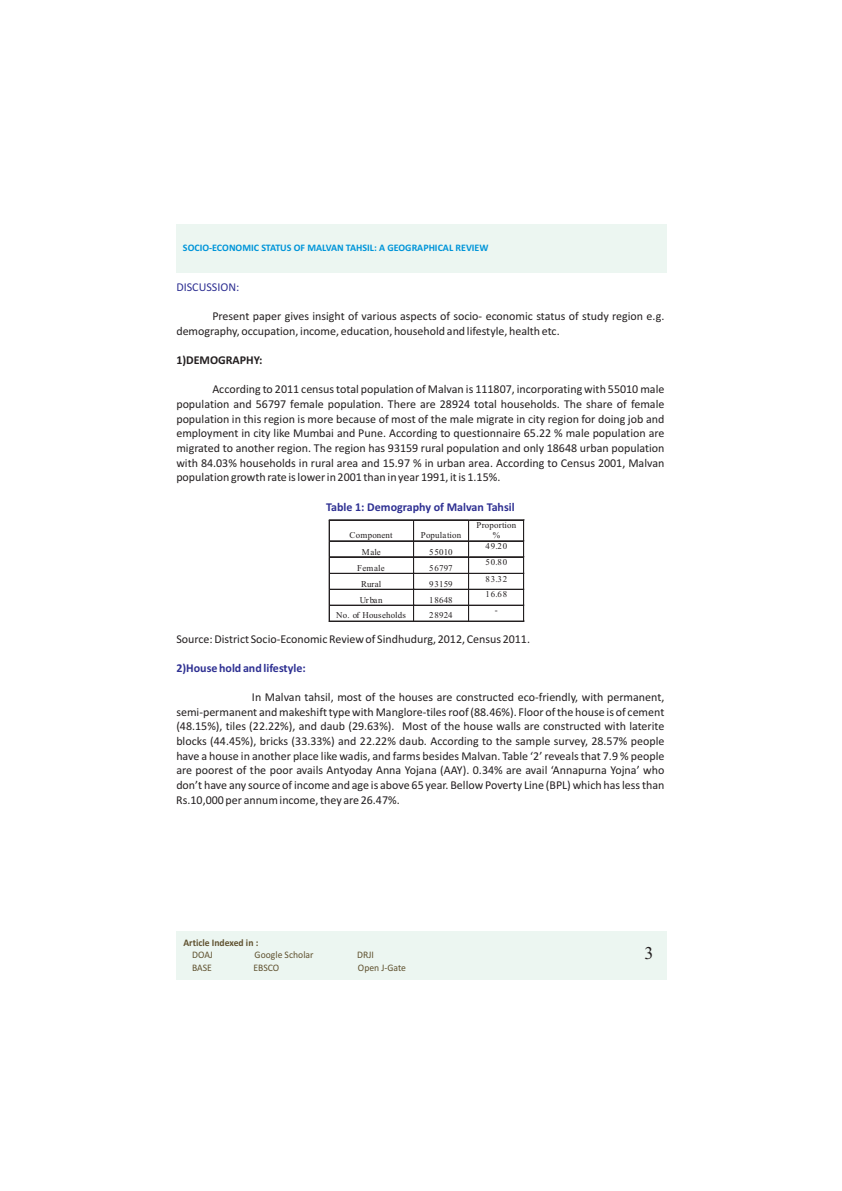
<style>
.page{position:relative;width:842px;height:1191px;background:#fff}
.page>*{position:absolute;margin:0;border:0;box-sizing:border-box;transform-origin:0 0}
.t1{font:18px "Times New Roman";color:#231f20}
.t2{font:12px/14.6px "Calibri";color:#231f20;text-align:justify}
.t3{font:700 12px "Calibri";color:#2e3092}
.t4{font:700 12px "Calibri";color:#231f20}
.t5{font:12px "Calibri";color:#2e3092}
.t6{font:700 10px "Calibri";color:#0095d9}
.t7{font:10px "Calibri";color:#605230}
.t8{font:700 10px "Calibri";color:#605230}
.t9{font:8.9px/10.2px "Times New Roman";letter-spacing:.015em;color:#231f20;text-align:center}
</style>
<div class="page">
<div style="left:176px;top:931px;width:491px;height:48px;background:#ecf6f1"></div>
<div style="left:176px;top:224px;width:491px;height:48px;background:#ecf6f1"></div>
<hr style="left:329px;top:520px;width:85px;height:1px;background:#231f20">
<hr style="left:329px;top:519px;width:85px;height:1px;background:#231f20">
<hr style="left:414px;top:520px;width:55px;height:1px;background:#231f20">
<hr style="left:414px;top:519px;width:55px;height:1px;background:#231f20">
<hr style="left:469px;top:520px;width:55px;height:1px;background:#231f20">
<hr style="left:469px;top:519px;width:55px;height:1px;background:#231f20">
<hr style="left:329px;top:541px;width:85px;height:1px;background:#231f20">
<hr style="left:329px;top:540px;width:85px;height:1px;background:#231f20">
<hr style="left:414px;top:541px;width:55px;height:1px;background:#231f20">
<hr style="left:414px;top:540px;width:55px;height:1px;background:#231f20">
<hr style="left:469px;top:541px;width:55px;height:1px;background:#231f20">
<hr style="left:469px;top:540px;width:55px;height:1px;background:#231f20">
<hr style="left:329px;top:557px;width:85px;height:1px;background:#231f20">
<hr style="left:329px;top:556px;width:85px;height:1px;background:#231f20">
<hr style="left:414px;top:557px;width:55px;height:1px;background:#231f20">
<hr style="left:414px;top:556px;width:55px;height:1px;background:#231f20">
<hr style="left:469px;top:557px;width:55px;height:1px;background:#231f20">
<hr style="left:469px;top:556px;width:55px;height:1px;background:#231f20">
<hr style="left:329px;top:573px;width:85px;height:1px;background:#231f20">
<hr style="left:414px;top:573px;width:55px;height:1px;background:#231f20">
<hr style="left:469px;top:573px;width:55px;height:1px;background:#231f20">
<hr style="left:329px;top:589px;width:85px;height:1px;background:#231f20">
<hr style="left:414px;top:589px;width:55px;height:1px;background:#231f20">
<hr style="left:469px;top:589px;width:55px;height:1px;background:#231f20">
<hr style="left:329px;top:605px;width:85px;height:1px;background:#231f20">
<hr style="left:414px;top:605px;width:55px;height:1px;background:#231f20">
<hr style="left:469px;top:605px;width:55px;height:1px;background:#231f20">
<svg style="left:329px;top:521px;width:1px;height:100px"></svg>
<hr style="left:329px;top:621px;width:85px;height:1px;background:#231f20">
<svg style="left:413px;top:521px;width:2px;height:100px"></svg>
<hr style="left:414px;top:621px;width:55px;height:1px;background:#231f20">
<svg style="left:468px;top:519px;width:2px;height:102px"></svg>
<hr style="left:469px;top:621px;width:55px;height:1px;background:#231f20">
<svg style="left:523px;top:519px;width:2px;height:103px"></svg>
<p class="t6" style="left:183px;top:244px;width:307px">SOCIO-ECONOMIC STATUS OF MALVAN TAHSIL: A GEOGRAPHICAL REVIEW</p>
<p class="t5" style="left:176px;top:282px;width:64px">DISCUSSION:</p>
<p class="t2" style="left:176px;top:310px;width:490px;text-indent:36px">Present paper gives insight of various aspects of socio- economic status of study region e.g. demography, occupation, income, education, household and lifestyle, health etc.</p>
<p class="t4" style="left:176px;top:355px;width:88px">1)DEMOGRAPHY:</p>
<p class="t2" style="left:176px;top:383px;width:490px;text-indent:36px">According to 2011 census total population of Malvan is 111807, incorporating with 55010 male population and 56797 female population. There are 28924 total households. The share of female population in this region is more because of most of the male migrate in city region for doing job and employment in city like Mumbai and Pune. According to questionnaire 65.22 % male population are migrated to another region. The region has 93159 rural population and only 18648 urban population with 84.03% households in rural area and 15.97 % in urban area. According to Census 2001, Malvan population growth rate is lower in 2001 than in year 1991, it is 1.15%.</p>
<p class="t3" style="left:326px;top:501px;width:190px">Table 1: Demography of Malvan Tahsil</p>
<p class="t9" style="left:349px;top:531px;width:45px">Component</p>
<p class="t9" style="left:421px;top:531px;width:42px">Population</p>
<p class="t9" style="left:476px;top:521px;width:41px">Proportion %</p>
<p class="t9" style="left:362px;top:547px;width:21px">Male</p>
<p class="t9" style="left:429px;top:547px;width:25px">55010</p>
<p class="t9" style="left:486px;top:542px;width:23px">49.20</p>
<p class="t9" style="left:357px;top:563px;width:29px">Female</p>
<p class="t9" style="left:429px;top:563px;width:25px">56797</p>
<p class="t9" style="left:486px;top:558px;width:23px">50.80</p>
<p class="t9" style="left:361px;top:579px;width:22px">Rural</p>
<p class="t9" style="left:429px;top:579px;width:25px">93159</p>
<p class="t9" style="left:486px;top:574px;width:23px">83.32</p>
<p class="t9" style="left:360px;top:595px;width:24px">Urban</p>
<p class="t9" style="left:429px;top:595px;width:25px">18648</p>
<p class="t9" style="left:486px;top:590px;width:23px">16.68</p>
<p class="t9" style="left:336px;top:611px;width:71px">No. of Households</p>
<p class="t9" style="left:429px;top:611px;width:25px">28924</p>
<p class="t9" style="left:495px;top:606px;width:4px">-</p>
<p class="t2" style="left:176px;top:632px;width:355px">Source: District Socio-Economic Review of Sindhudurg, 2012, Census 2011.</p>
<p class="t3" style="left:176px;top:663px;width:131px">2)House hold and lifestyle:</p>
<p class="t2" style="left:176px;top:691px;width:490px;text-indent:76px">In Malvan tahsil, most of the houses are constructed eco-friendly, with permanent, semi-permanent and makeshift type with Manglore-tiles roof (88.46%). Floor of the house is of cement (48.15%), tiles (22.22%), and daub (29.63%). Most of the house walls are constructed with laterite blocks (44.45%), bricks (33.33%) and 22.22% daub. According to the sample survey, 28.57% people have a house in another place like wadis, and farms besides Malvan. Table ‘2’ reveals that 7.9 % people are poorest of the poor avails Antyoday Anna Yojana (AAY). 0.34% are avail ‘Annapurna Yojna’ who don’t have any source of income and age is above 65 year. Bellow Poverty Line (BPL) which has less than Rs.10,000 per annum income, they are 26.47%.</p>
<p class="t8" style="left:183px;top:938px;width:76px">Article Indexed in :</p>
<p class="t7" style="left:192px;top:951px;width:22px">DOAJ</p>
<p class="t7" style="left:255px;top:951px;width:60px">Google Scholar</p>
<p class="t7" style="left:357px;top:951px;width:18px">DRJI</p>
<p class="t7" style="left:192px;top:963px;width:21px">BASE</p>
<p class="t7" style="left:253px;top:963px;width:27px">EBSCO</p>
<p class="t7" style="left:358px;top:963px;width:50px">Open J-Gate</p>
<h1 class="t1" style="left:644px;top:946px;width:10px">3</h1>
</div>
